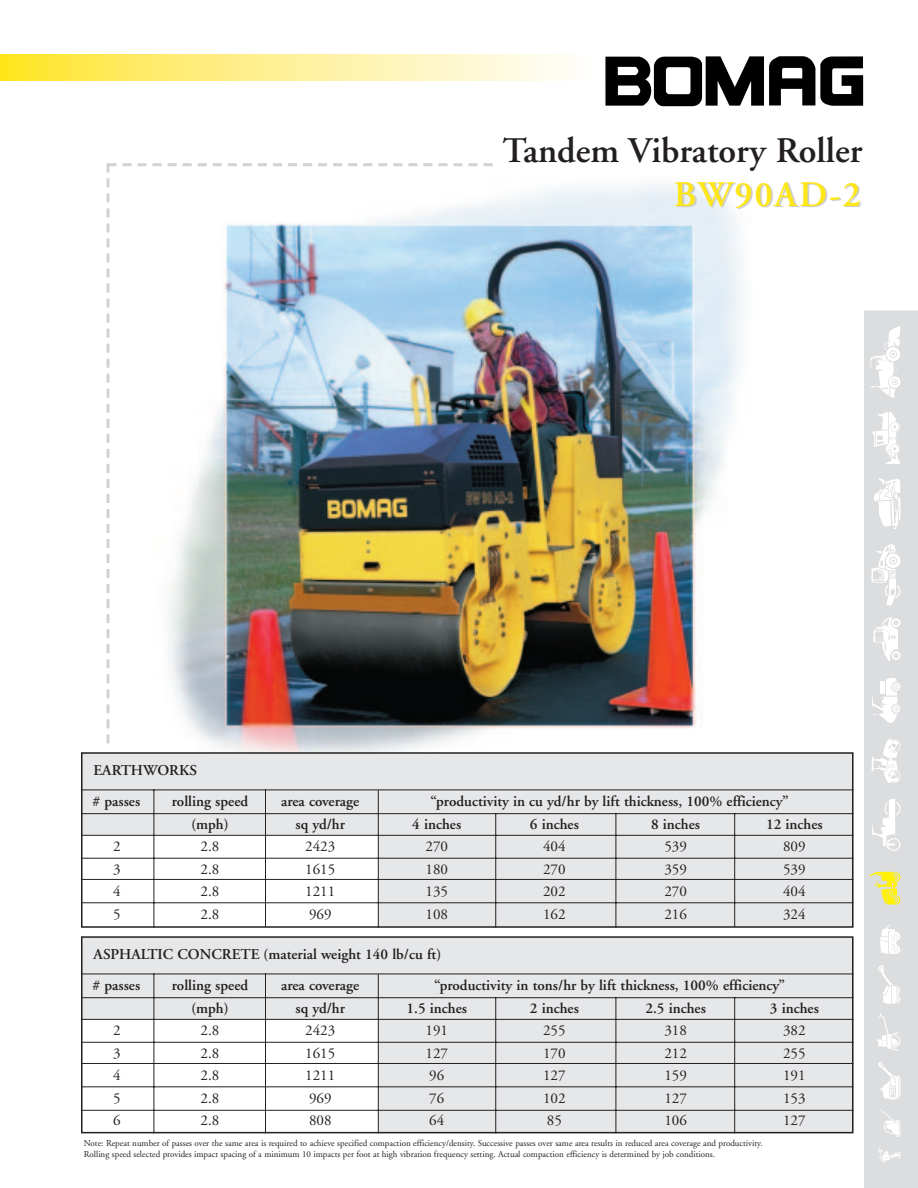
<style>
.page{position:relative;width:918px;height:1188px;background:#fff}
.page>*{position:absolute;margin:0;border:0;box-sizing:border-box;transform-origin:0 0}
.t1{font:600 36px/45px "Adobe Garamond";color:#231f20;text-align:right}
.t2{font:600 15px/31.5px "Adobe Garamond";color:#231f20}
.t3{font:15px "Adobe Garamond";color:#231f20}
.t4{font:9px/10.5px "Adobe Garamond";color:#231f20}
.s1{color:#ffe616}
.s2{color:#ccc}
</style>
<div class="page">
<img style="left:199px;top:183px;width:544px;height:569px">
<svg style="left:605px;top:56px;width:258px;height:51px"></svg>
<svg style="left:84px;top:755px;width:767px;height:170px;fill:#e6e7e9"></svg>
<div style="left:81px;top:752px;width:773px;height:176px;border:2px solid #231f20"></div>
<hr style="left:81px;top:813px;width:773px;height:1px;background:#231f20">
<hr style="left:81px;top:835px;width:773px;height:1px;background:#231f20">
<hr style="left:265px;top:789px;width:1px;height:138px;background:#231f20">
<hr style="left:378px;top:791px;width:1px;height:137px;background:#231f20">
<hr style="left:495px;top:814px;width:1px;height:114px;background:#231f20">
<hr style="left:616px;top:814px;width:1px;height:114px;background:#231f20">
<hr style="left:734px;top:813px;width:1px;height:114px;background:#231f20">
<hr style="left:154px;top:790px;width:1px;height:138px;background:#231f20">
<hr style="left:81px;top:790px;width:773px;height:1px;background:#231f20">
<hr style="left:81px;top:858px;width:773px;height:1px;background:#231f20">
<hr style="left:81px;top:879px;width:773px;height:1px;background:#231f20">
<hr style="left:81px;top:902px;width:773px;height:1px;background:#231f20">
<svg style="left:84px;top:939px;width:767px;height:191px;fill:#e6e7e9"></svg>
<div style="left:81px;top:936px;width:773px;height:197px;border:2px solid #231f20"></div>
<hr style="left:81px;top:997px;width:773px;height:1px;background:#231f20">
<hr style="left:81px;top:1019px;width:773px;height:1px;background:#231f20">
<hr style="left:265px;top:974px;width:1px;height:159px;background:#231f20">
<hr style="left:378px;top:975px;width:1px;height:158px;background:#231f20">
<hr style="left:495px;top:998px;width:1px;height:135px;background:#231f20">
<hr style="left:616px;top:998px;width:1px;height:135px;background:#231f20">
<hr style="left:734px;top:997px;width:1px;height:136px;background:#231f20">
<hr style="left:154px;top:974px;width:1px;height:159px;background:#231f20">
<hr style="left:81px;top:974px;width:773px;height:1px;background:#231f20">
<hr style="left:81px;top:1042px;width:773px;height:1px;background:#231f20">
<hr style="left:81px;top:1063px;width:773px;height:1px;background:#231f20">
<hr style="left:81px;top:1086px;width:773px;height:1px;background:#231f20">
<hr style="left:81px;top:1110px;width:773px;height:1px;background:#231f20">
<svg style="left:0;top:54px;width:566px;height:27px;background:#fef093"></svg>
<svg style="left:106px;top:734px;width:4px;height:10px"></svg>
<img style="left:106px;top:163px;width:387px;height:571px">
<svg style="left:864px;top:311px;width:54px;height:877px;background:#e1e1e1"></svg>
<h1 class="t1" style="left:502px;top:132px;width:362px">Tandem Vibratory Roller<br><span class="s1">B</span><span class="s2">W90AD-2</span></h1>
<h2 class="t2" style="left:93px;top:756px;width:106px">EARTHWORKS # passes</h2>
<h2 class="t2" style="left:172px;top:787px;width:78px">rolling speed</h2>
<h2 class="t2" style="left:281px;top:787px;width:80px">area coverage</h2>
<h2 class="t2" style="left:431px;top:787px;width:360px">“productivity in cu yd/hr by lift thickness, 100% efficiency”</h2>
<h2 class="t2" style="left:191px;top:810px;width:39px">(mph)</h2>
<h2 class="t2" style="left:295px;top:810px;width:51px">sq yd/hr</h2>
<h2 class="t2" style="left:412px;top:810px;width:51px">4 inches</h2>
<h2 class="t2" style="left:530px;top:810px;width:51px">6 inches</h2>
<h2 class="t2" style="left:651px;top:810px;width:51px">8 inches</h2>
<h2 class="t2" style="left:766px;top:810px;width:58px">12 inches</h2>
<h2 class="t3" style="left:113px;top:841px;width:9px">2</h2>
<h2 class="t3" style="left:201px;top:841px;width:20px">2.8</h2>
<h2 class="t3" style="left:305px;top:841px;width:31px">2423</h2>
<h2 class="t3" style="left:426px;top:841px;width:24px">270</h2>
<h2 class="t3" style="left:543px;top:841px;width:24px">404</h2>
<h2 class="t3" style="left:664px;top:841px;width:24px">539</h2>
<h2 class="t3" style="left:783px;top:841px;width:24px">809</h2>
<h2 class="t3" style="left:113px;top:863px;width:9px">3</h2>
<h2 class="t3" style="left:201px;top:863px;width:20px">2.8</h2>
<h2 class="t3" style="left:305px;top:863px;width:31px">1615</h2>
<h2 class="t3" style="left:426px;top:863px;width:24px">180</h2>
<h2 class="t3" style="left:543px;top:863px;width:24px">270</h2>
<h2 class="t3" style="left:664px;top:863px;width:24px">359</h2>
<h2 class="t3" style="left:783px;top:863px;width:24px">539</h2>
<h2 class="t3" style="left:113px;top:886px;width:9px">4</h2>
<h2 class="t3" style="left:201px;top:886px;width:20px">2.8</h2>
<h2 class="t3" style="left:305px;top:886px;width:31px">1211</h2>
<h2 class="t3" style="left:426px;top:886px;width:24px">135</h2>
<h2 class="t3" style="left:543px;top:886px;width:24px">202</h2>
<h2 class="t3" style="left:664px;top:886px;width:24px">270</h2>
<h2 class="t3" style="left:783px;top:886px;width:24px">404</h2>
<h2 class="t3" style="left:113px;top:908px;width:9px">5</h2>
<h2 class="t3" style="left:201px;top:908px;width:20px">2.8</h2>
<h2 class="t3" style="left:309px;top:908px;width:24px">969</h2>
<h2 class="t3" style="left:426px;top:908px;width:24px">108</h2>
<h2 class="t3" style="left:543px;top:908px;width:24px">162</h2>
<h2 class="t3" style="left:664px;top:908px;width:24px">216</h2>
<h2 class="t3" style="left:783px;top:908px;width:24px">324</h2>
<h2 class="t2" style="left:93px;top:940px;width:350px">ASPHALTIC CONCRETE (material weight 140 lb/cu ft) # passes</h2>
<h2 class="t2" style="left:172px;top:971px;width:78px">rolling speed</h2>
<h2 class="t2" style="left:281px;top:971px;width:80px">area coverage</h2>
<h2 class="t2" style="left:434px;top:971px;width:353px">“productivity in tons/hr by lift thickness, 100% efficiency”</h2>
<h2 class="t2" style="left:191px;top:994px;width:39px">(mph)</h2>
<h2 class="t2" style="left:295px;top:994px;width:51px">sq yd/hr</h2>
<h2 class="t2" style="left:407px;top:994px;width:62px">1.5 inches</h2>
<h2 class="t2" style="left:530px;top:994px;width:51px">2 inches</h2>
<h2 class="t2" style="left:645px;top:994px;width:62px">2.5 inches</h2>
<h2 class="t2" style="left:770px;top:994px;width:51px">3 inches</h2>
<h2 class="t3" style="left:113px;top:1025px;width:9px">2</h2>
<h2 class="t3" style="left:201px;top:1025px;width:20px">2.8</h2>
<h2 class="t3" style="left:305px;top:1025px;width:31px">2423</h2>
<h2 class="t3" style="left:426px;top:1025px;width:24px">191</h2>
<h2 class="t3" style="left:543px;top:1025px;width:24px">255</h2>
<h2 class="t3" style="left:664px;top:1025px;width:24px">318</h2>
<h2 class="t3" style="left:783px;top:1025px;width:24px">382</h2>
<h2 class="t3" style="left:113px;top:1047px;width:9px">3</h2>
<h2 class="t3" style="left:201px;top:1047px;width:20px">2.8</h2>
<h2 class="t3" style="left:305px;top:1047px;width:31px">1615</h2>
<h2 class="t3" style="left:426px;top:1047px;width:24px">127</h2>
<h2 class="t3" style="left:543px;top:1047px;width:24px">170</h2>
<h2 class="t3" style="left:664px;top:1047px;width:24px">212</h2>
<h2 class="t3" style="left:783px;top:1047px;width:24px">255</h2>
<h2 class="t3" style="left:113px;top:1070px;width:9px">4</h2>
<h2 class="t3" style="left:201px;top:1070px;width:20px">2.8</h2>
<h2 class="t3" style="left:305px;top:1070px;width:31px">1211</h2>
<h2 class="t3" style="left:429px;top:1070px;width:16px">96</h2>
<h2 class="t3" style="left:543px;top:1070px;width:24px">127</h2>
<h2 class="t3" style="left:664px;top:1070px;width:24px">159</h2>
<h2 class="t3" style="left:783px;top:1070px;width:24px">191</h2>
<h2 class="t3" style="left:113px;top:1092px;width:9px">5</h2>
<h2 class="t3" style="left:201px;top:1092px;width:20px">2.8</h2>
<h2 class="t3" style="left:309px;top:1092px;width:24px">969</h2>
<h2 class="t3" style="left:429px;top:1092px;width:16px">76</h2>
<h2 class="t3" style="left:543px;top:1092px;width:24px">102</h2>
<h2 class="t3" style="left:664px;top:1092px;width:24px">127</h2>
<h2 class="t3" style="left:783px;top:1092px;width:24px">153</h2>
<h2 class="t3" style="left:113px;top:1115px;width:9px">6</h2>
<h2 class="t3" style="left:201px;top:1115px;width:20px">2.8</h2>
<h2 class="t3" style="left:309px;top:1115px;width:24px">808</h2>
<h2 class="t3" style="left:429px;top:1115px;width:16px">64</h2>
<h2 class="t3" style="left:547px;top:1115px;width:16px">85</h2>
<h2 class="t3" style="left:664px;top:1115px;width:24px">106</h2>
<h2 class="t3" style="left:783px;top:1115px;width:24px">127</h2>
<p class="t4" style="left:84px;top:1139px;width:680px">Note: Repeat number of passes over the same area is required to achieve specified compaction efficiency/density. Successive passes over same area results in reduced area coverage and productivity.<br>Rolling speed selected provides impact spacing of a minimum 10 impacts per foot at high vibration frequency setting. Actual compaction efficiency is determined by job conditions.</p>
</div>
